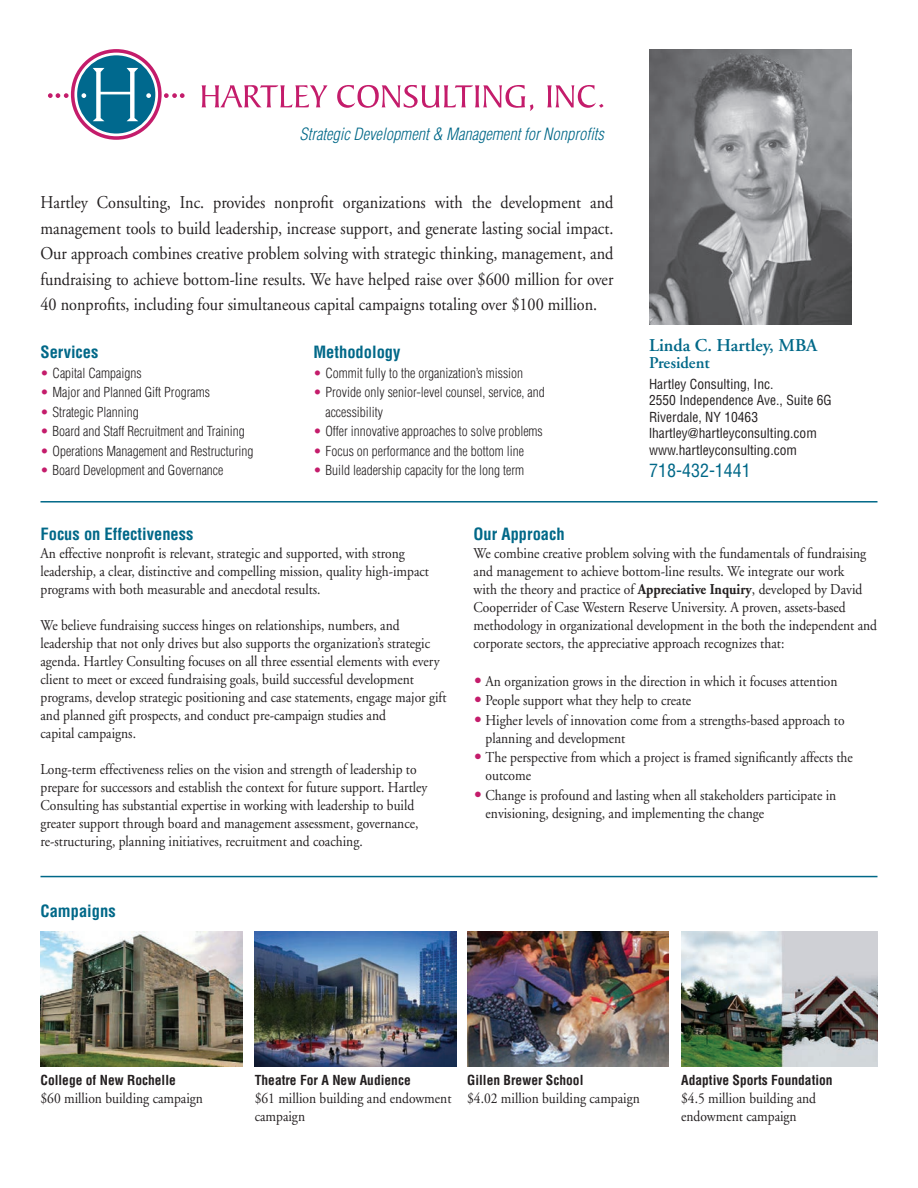
<style>
.page{position:relative;width:918px;height:1188px;background:#fff}
.page>*{position:absolute;margin:0;border:0;box-sizing:border-box;transform-origin:0 0}
.t1{font:18px/25.5px "Adobe Garamond";color:#231f20;text-align:justify;scale:.9 1}
.t2{font:600 18px "Adobe Garamond";color:#006888}
.t3{font:condensed 18px "Helvetica";color:#006888}
.t4{font:700 condensed 16.5px "Helvetica";color:#006888}
.t5{font:italic 300 condensed 16.5px "Helvetica";color:#006888}
.t6{font:600 16.5px "Adobe Garamond";color:#006888}
.t7{font:15px/18px "Adobe Garamond";color:#231f20;scale:.9 1}
.t8{font:300 condensed 13.5px/19.5px "Helvetica";color:#231f20}
.t9{font:condensed 13.5px/16.5px "Helvetica";color:#231f20}
.t10{font:700 condensed 13.5px "Helvetica";color:#231f20}
.s1{color:#c41c6b}
.s2{font-weight:700}
.s3{font-family:"Helvetica";font-weight:300;font-stretch:condensed;color:#c41c6b}
</style>
<div class="page">
<img style="left:649px;top:49px;width:202px;height:276px">
<svg style="left:71px;top:49px;width:91px;height:91px"></svg>
<svg style="left:74px;top:53px;width:84px;height:83px"></svg>
<div style="left:77px;top:55px;width:78px;height:79px;background:#00698e;border-radius:50%"></div>
<svg style="left:48px;top:93px;width:21px;height:5px"></svg>
<svg style="left:82px;top:93px;width:4px;height:5px"></svg>
<svg style="left:164px;top:93px;width:21px;height:5px"></svg>
<svg style="left:146px;top:93px;width:5px;height:5px"></svg>
<svg style="left:93px;top:68px;width:45px;height:53px"></svg>
<svg style="left:201px;top:85px;width:127px;height:22px"></svg>
<svg style="left:337px;top:85px;width:196px;height:26px"></svg>
<svg style="left:547px;top:85px;width:57px;height:23px"></svg>
<hr style="left:40px;top:501px;width:838px;height:2px;background:#006888">
<hr style="left:40px;top:876px;width:838px;height:1px;background:#006888">
<img style="left:40px;top:932px;width:202px;height:134px">
<img style="left:255px;top:932px;width:201px;height:134px">
<img style="left:467px;top:932px;width:202px;height:134px">
<img style="left:681px;top:932px;width:197px;height:134px">
<p class="t5" style="left:300px;top:125px;width:306px">Strategic Development &amp; Management for Nonprofits</p>
<p class="t1" style="left:40px;top:190px;width:638px">Hartley Consulting, Inc. provides nonprofit organizations with the development and management tools to build leadership, increase support, and generate lasting social impact.<br>Our approach combines creative problem solving with strategic thinking, management, and fundraising to achieve bottom-line results. We have helped raise over $600 million for over 40 nonprofits, including four simultaneous capital campaigns totaling over $100 million.</p>
<p class="t4" style="left:40px;top:342px;width:60px">Services</p>
<p class="t8" style="left:40px;top:363px;width:103px"><span class="s1">•</span> Capital Campaigns</p>
<p class="t8" style="left:40px;top:383px;width:171px"><span class="s1">•</span> Major and Planned Gift Programs</p>
<p class="t8" style="left:40px;top:402px;width:100px"><span class="s1">•</span> Strategic Planning</p>
<p class="t8" style="left:40px;top:422px;width:206px"><span class="s1">•</span> Board and Staff Recruitment and Training</p>
<p class="t8" style="left:40px;top:441px;width:214px"><span class="s1">•</span> Operations Management and Restructuring</p>
<p class="t8" style="left:40px;top:461px;width:184px"><span class="s1">•</span> Board Development and Governance</p>
<p class="t4" style="left:313px;top:342px;width:89px">Methodology</p>
<p class="t8" style="left:313px;top:363px;width:211px"><span class="s1">•</span> Commit fully to the organization’s mission</p>
<p class="t8" style="left:325px;top:383px;width:221px;text-indent:-12px"><span class="s1">•</span> Provide only senior-level counsel, service, and accessibility</p>
<p class="t8" style="left:313px;top:422px;width:231px"><span class="s1">•</span> Offer innovative approaches to solve problems</p>
<p class="t8" style="left:313px;top:441px;width:212px"><span class="s1">•</span> Focus on performance and the bottom line</p>
<p class="t8" style="left:313px;top:461px;width:212px"><span class="s1">•</span> Build leadership capacity for the long term</p>
<p class="t2" style="left:649px;top:336px;width:170px">Linda C. Hartley, MBA</p>
<p class="t6" style="left:649px;top:354px;width:62px">President</p>
<p class="t9" style="left:649px;top:376px;width:184px">Hartley Consulting, Inc.<br>2550 Independence Ave., Suite 6G<br>Riverdale, NY 10463 lhartley@hartleyconsulting.com www.hartleyconsulting.com</p>
<p class="t3" style="left:649px;top:459px;width:103px">718-432-1441</p>
<p class="t4" style="left:40px;top:524px;width:155px">Focus on Effectiveness</p>
<p class="t7" style="left:40px;top:545px;width:433px">An effective nonprofit is relevant, strategic and supported, with strong leadership, a clear, distinctive and compelling mission, quality high-impact programs with both measurable and anecdotal results.</p>
<p class="t7" style="left:40px;top:617px;width:453px">We believe fundraising success hinges on relationships, numbers, and leadership that not only drives but also supports the organization’s strategic agenda. Hartley Consulting focuses on all three essential elements with every client to meet or exceed fundraising goals, build successful development programs, develop strategic positioning and case statements, engage major gift and planned gift prospects, and conduct pre-campaign studies and<br>capital campaigns.</p>
<p class="t7" style="left:40px;top:761px;width:432px">Long-term effectiveness relies on the vision and strength of leadership to prepare for successors and establish the context for future support. Hartley Consulting has substantial expertise in working with leadership to build greater support through board and management assessment, governance, re-structuring, planning initiatives, recruitment and coaching.</p>
<p class="t4" style="left:40px;top:901px;width:77px">Campaigns</p>
<p class="t4" style="left:474px;top:524px;width:93px">Our Approach</p>
<p class="t7" style="left:474px;top:545px;width:450px">We combine creative problem solving with the fundamentals of fundraising and management to achieve bottom-line results. We integrate our work<br>with the theory and practice of <span class="s2">Appreciative Inquiry</span>, developed by David Cooperrider of Case Western Reserve University. A proven, assets-based methodology in organizational development in the both the independent and corporate sectors, the appreciative approach recognizes that:</p>
<p class="t7" style="left:474px;top:673px;width:406px"><span class="s3">•</span> An organization grows in the direction in which it focuses attention</p>
<p class="t7" style="left:474px;top:692px;width:243px"><span class="s3">•</span> People support what they help to create</p>
<p class="t7" style="left:486px;top:712px;width:400px;text-indent:-12px"><span class="s3">•</span> Higher levels of innovation come from a strengths-based approach to planning and development</p>
<p class="t7" style="left:486px;top:749px;width:410px;text-indent:-12px"><span class="s3">•</span> The perspective from which a project is framed significantly affects the outcome</p>
<p class="t7" style="left:486px;top:787px;width:391px;text-indent:-12px"><span class="s3">•</span> Change is profound and lasting when all stakeholders participate in envisioning, designing, and implementing the change</p>
<p class="t10" style="left:40px;top:1072px;width:137px">College of New Rochelle</p>
<p class="t7" style="left:40px;top:1090px;width:182px">$60 million building campaign</p>
<p class="t10" style="left:255px;top:1072px;width:158px">Theatre For A New Audience</p>
<p class="t7" style="left:255px;top:1090px;width:220px">$61 million building and endowment campaign</p>
<p class="t10" style="left:467px;top:1072px;width:118px">Gillen Brewer School</p>
<p class="t7" style="left:467px;top:1090px;width:193px">$4.02 million building campaign</p>
<p class="t10" style="left:681px;top:1072px;width:153px">Adaptive Sports Foundation</p>
<p class="t7" style="left:681px;top:1090px;width:151px">$4.5 million building and endowment campaign</p>
</div>
